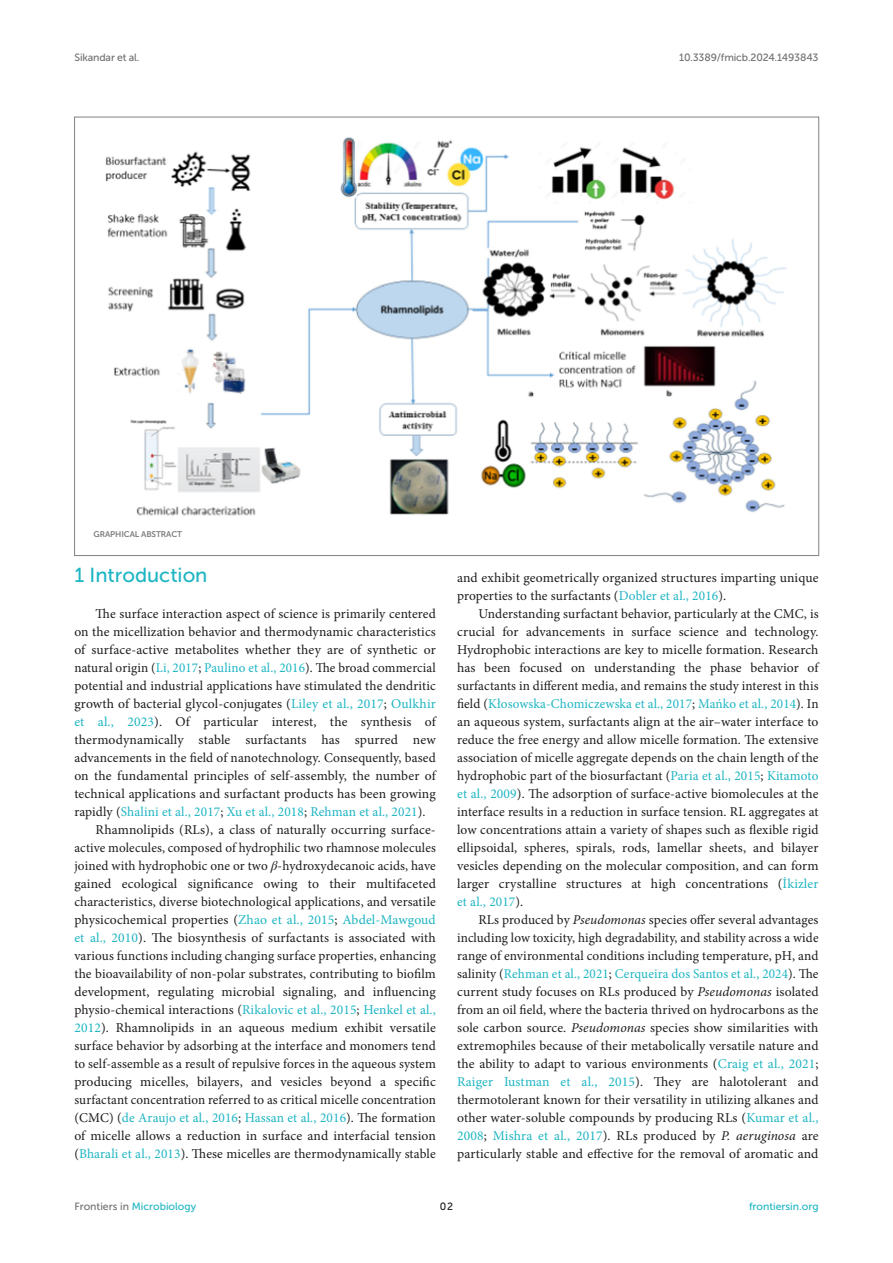
<style>
.page{position:relative;width:893px;height:1263px;background:#fff}
.page>*{position:absolute;margin:0;border:0;box-sizing:border-box;transform-origin:0 0}
.HEAD_1_BKW{font:20.25px "Museo Sans 500";color:#1db5c3}
.TEXT{font:13.5px/18px "Minion Pro";letter-spacing:.01em;color:#1b1c1b;text-align:justify}
.TEXT_FLUSH{font:13.5px/18px "Minion Pro";letter-spacing:.01em;color:#1b1c1b;text-align:justify}
.t1{font:10.5px "Museo Sans 500";letter-spacing:-.015em;color:#706f70}
.t2{font:10.5px "Museo Sans 500";color:#1db5c3}
.t3{font:10.5px "Museo Sans 500";color:#1b1c1b}
.FIG_HD{font:8.25px "Museo Sans 700";letter-spacing:-.01em;color:#7e7f7f}
.s1{color:#1db5c3}
.s2{font-family:"STIX General";font-style:italic}
.s3{font-style:italic}
.s4{color:#706f70}
</style>
<div class="page">
<img style="left:105px;top:137px;width:682px;height:379px">
<p class="t1" style="left:74px;top:51px;width:67px">Sikandar et al.</p>
<p class="t1" style="left:679px;top:51px;width:141px">10.3389/fmicb.2024.1493843</p>
<p class="FIG_HD" style="left:94px;top:529px;width:90px">GRAPHICAL ABSTRACT</p>
<p class="HEAD_1_BKW" style="left:74px;top:564px;width:135px">1 Introduction</p>
<p class="TEXT_FLUSH" style="left:74px;top:605px;width:363px;text-indent:21px">The surface interaction aspect of science is primarily centered on the micellization behavior and thermodynamic characteristics of surface-active metabolites whether they are of synthetic or natural origin (<span class="s1">Li, 2017</span>; <span class="s1">Paulino et al., 2016</span>). The broad commercial potential and industrial applications have stimulated the dendritic growth of bacterial glycol-conjugates (<span class="s1">Liley et al., 2017</span>; <span class="s1">Oulkhir et al., 2023</span>). Of particular interest, the synthesis of thermodynamically stable surfactants has spurred new advancements in the field of nanotechnology. Consequently, based on the fundamental principles of self-assembly, the number of technical applications and surfactant products has been growing rapidly (<span class="s1">Shalini et al., 2017</span>; <span class="s1">Xu et al., 2018</span>; <span class="s1">Rehman et al., 2021</span>).</p>
<p class="TEXT" style="left:74px;top:821px;width:363px;text-indent:21px">Rhamnolipids (RLs), a class of naturally occurring surface&shy;active molecules, composed of hydrophilic two rhamnose molecules joined with hydrophobic one or two <span class="s2">β</span>-hydroxydecanoic acids, have gained ecological significance owing to their multifaceted characteristics, diverse biotechnological applications, and versatile physicochemical properties (<span class="s1">Zhao et al., 2015</span>; <span class="s1">Abdel-Mawgoud et al., 2010</span>). The biosynthesis of surfactants is associated with various functions including changing surface properties, enhancing the bioavailability of non-polar substrates, contributing to biofilm development, regulating microbial signaling, and influencing physio-chemical interactions (<span class="s1">Rikalovic et al., 2015</span>; <span class="s1">Henkel et al., 2012</span>). Rhamnolipids in an aqueous medium exhibit versatile surface behavior by adsorbing at the interface and monomers tend to self-assemble as a result of repulsive forces in the aqueous system producing micelles, bilayers, and vesicles beyond a specific surfactant concentration referred to as critical micelle concentration (CMC) (<span class="s1">de Araujo et al., 2016</span>; <span class="s1">Hassan et al., 2016</span>). The formation of micelle allows a reduction in surface and interfacial tension (<span class="s1">Bharali et al., 2013</span>). These micelles are thermodynamically stable</p>
<p class="TEXT" style="left:457px;top:569px;width:363px">and exhibit geometrically organized structures imparting unique properties to the surfactants (<span class="s1">Dobler et al., 2016</span>).</p>
<p class="TEXT" style="left:457px;top:605px;width:363px;text-indent:21px">Understanding surfactant behavior, particularly at the CMC, is crucial for advancements in surface science and technology.<br>Hydrophobic interactions are key to micelle formation. Research has been focused on understanding the phase behavior of surfactants in different media, and remains the study interest in this field (<span class="s1">Kłosowska-Chomiczewska et al., 2017</span>; <span class="s1">Mańko et al., 2014</span>). In an aqueous system, surfactants align at the air–water interface to reduce the free energy and allow micelle formation. The extensive association of micelle aggregate depends on the chain length of the hydrophobic part of the biosurfactant (<span class="s1">Paria et al., 2015</span>; <span class="s1">Kitamoto et al., 2009</span>). The adsorption of surface-active biomolecules at the interface results in a reduction in surface tension. RL aggregates at low concentrations attain a variety of shapes such as flexible rigid ellipsoidal, spheres, spirals, rods, lamellar sheets, and bilayer vesicles depending on the molecular composition, and can form larger crystalline structures at high concentrations (<span class="s1">İkizler et al., 2017</span>).</p>
<p class="TEXT" style="left:457px;top:911px;width:363px;text-indent:21px">RLs produced by <span class="s3">Pseudomonas</span> species offer several advantages including low toxicity, high degradability, and stability across a wide range of environmental conditions including temperature, pH, and salinity (<span class="s1">Rehman et al., 2021</span>; <span class="s1">Cerqueira dos Santos et al., 2024</span>). The current study focuses on RLs produced by <span class="s3">Pseudomonas</span> isolated from an oil field, where the bacteria thrived on hydrocarbons as the sole carbon source. <span class="s3">Pseudomonas</span> species show similarities with extremophiles because of their metabolically versatile nature and the ability to adapt to various environments (<span class="s1">Craig et al., 2021</span>; <span class="s1">Raiger Iustman et al., 2015</span>). They are halotolerant and thermotolerant known for their versatility in utilizing alkanes and other water-soluble compounds by producing RLs (<span class="s1">Kumar et al., 2008</span>; <span class="s1">Mishra et al., 2017</span>). RLs produced by <span class="s3">P. aeruginosa</span> are particularly stable and effective for the removal of aromatic and</p>
<p class="t2" style="left:74px;top:1200px;width:123px"><span class="s4">Frontiers in</span> Microbiology</p>
<p class="t3" style="left:440px;top:1200px;width:15px">02</p>
<p class="t2" style="left:749px;top:1200px;width:71px">frontiersin.org</p>
</div>
